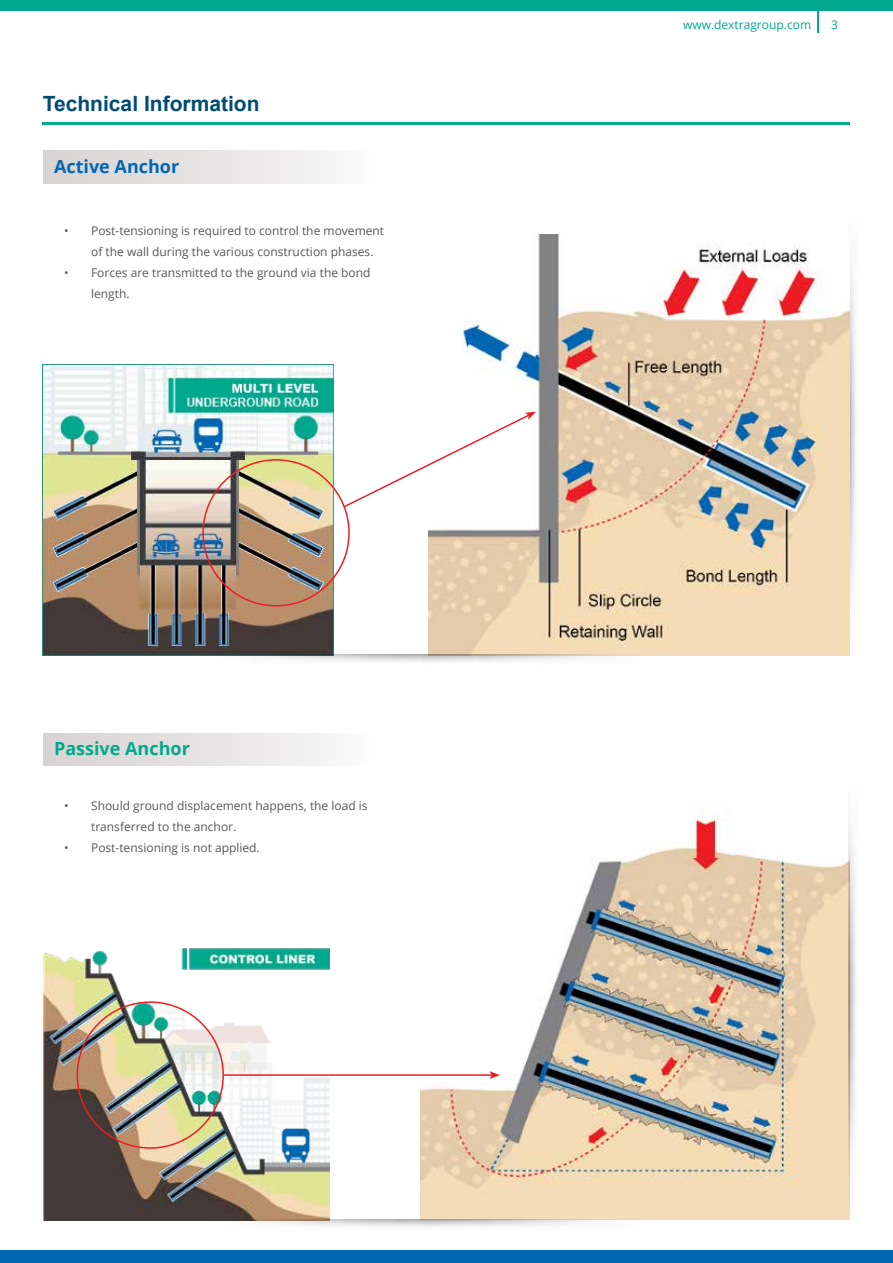
<style>
.page{position:relative;width:893px;height:1263px;background:#fff}
.page>*{position:absolute;margin:0;border:0;box-sizing:border-box;transform-origin:0 0}
.t1{font:700 21px "Arial";color:#004c73}
.t2{font:700 18px "Open Sans";color:#00a88e}
.t3{font:700 18px "Open Sans";color:#0066b3}
.t4{font:12px/21px "Open Sans";color:#58595b}
.t5{font:12px "Open Sans";color:#00a88e}
</style>
<div class="page">
<div style="left:0;top:0;width:893px;height:10px;background:#00a88e"></div>
<div style="left:0;top:1250px;width:893px;height:13px;background:#0066b3"></div>
<hr style="left:817px;top:8px;width:2px;height:25px;background:#00a88e">
<img style="left:44px;top:948px;width:286px;height:272px">
<img style="left:420px;top:807px;width:429px;height:413px">
<img style="left:850px;top:258px;width:6px;height:344px">
<img style="left:848px;top:807px;width:8px;height:412px">
<div style="left:44px;top:151px;width:329px;height:32px;background:linear-gradient(to right,#d5d1d0,#fafafa)"></div>
<hr style="left:42px;top:122px;width:808px;height:3px;background:#00a88e">
<img style="left:429px;top:234px;width:421px;height:421px">
<img style="left:42px;top:364px;width:292px;height:291px">
<div style="left:44px;top:733px;width:329px;height:32px;background:linear-gradient(to right,#d5d1d0,#fafafa)"></div>
<img style="left:206px;top:654px;width:445px;height:8px">
<img style="left:206px;top:1219px;width:445px;height:8px">
<svg style="left:342px;top:412px;width:194px;height:97px"></svg>
<hr style="left:224px;top:1074px;width:268px;height:2px;background:#ed1d24">
<svg style="left:489px;top:1071px;width:11px;height:8px"></svg>
<h1 class="t1" style="left:43px;top:89px;width:218px">Technical Information</h1>
<h2 class="t3" style="left:54px;top:153px;width:127px">Active Anchor</h2>
<p class="t4" style="left:91px;top:219px;width:295px;text-indent:-27px">• Post-tensioning is required to control the movement of the wall during the various construction phases.</p>
<p class="t4" style="left:91px;top:261px;width:281px;text-indent:-27px">• Forces are transmitted to the ground via the bond length.</p>
<h2 class="t2" style="left:54px;top:736px;width:137px">Passive Anchor</h2>
<p class="t4" style="left:91px;top:795px;width:278px;text-indent:-27px">• Should ground displacement happens, the load is transferred to the anchor.</p>
<p class="t4" style="left:64px;top:837px;width:197px">• Post-tensioning is not applied.</p>
<p class="t5" style="left:683px;top:16px;width:130px">www.dextragroup.com</p>
<p class="t5" style="left:831px;top:16px;width:8px">3</p>
</div>
